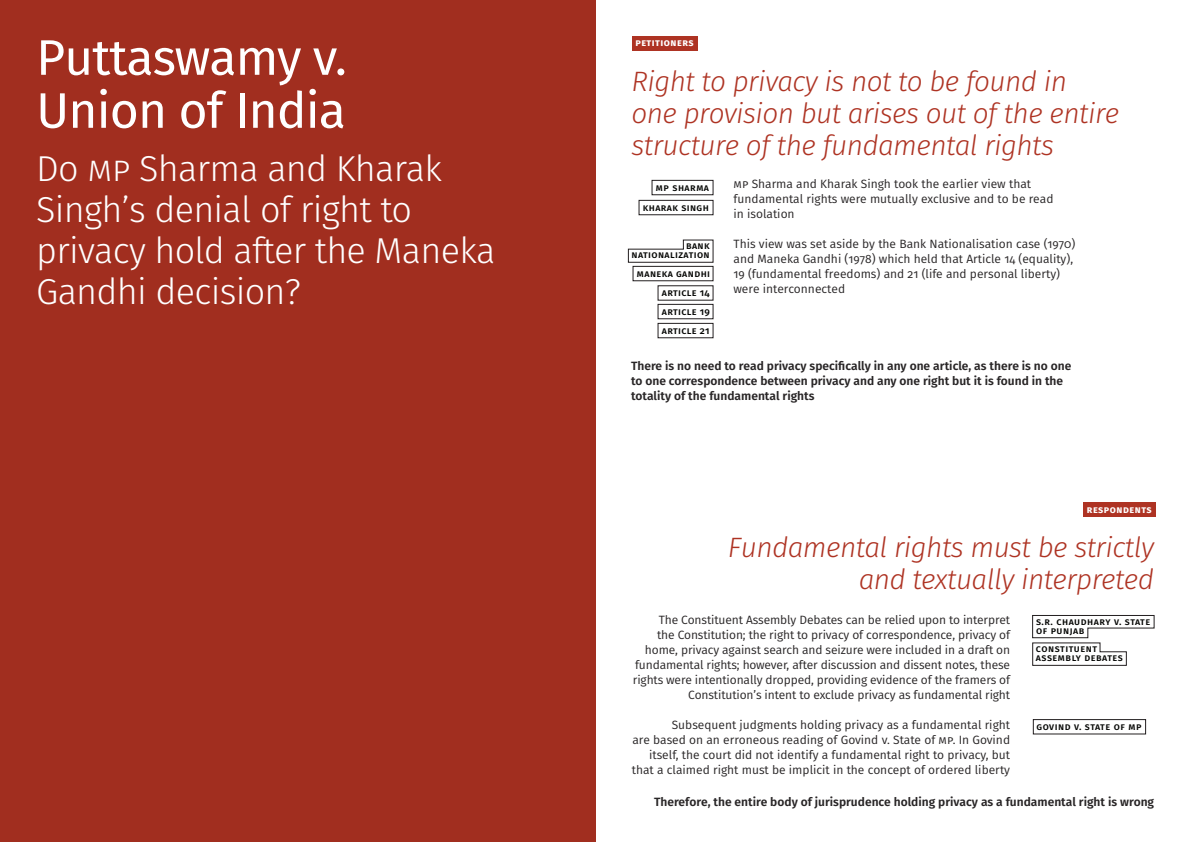
<style>
.page{position:relative;width:1191px;height:842px;background:#fff}
.page>*{position:absolute;margin:0;border:0;box-sizing:border-box;transform-origin:0 0}
.t1{font:50px/53px "Fira Sans";letter-spacing:-.02em;color:#fff}
.t2{font:300 36px/41px "Fira Sans";letter-spacing:-.02em;color:#fff}
.t3{font:italic 300 28px/32px "Fira Sans";letter-spacing:-.02em;color:#ae3323}
.t4{font:12px/15px "Fira Sans";color:#282526}
.t5{font:600 12px/15px "Fira Sans";color:#282526}
.t6{font:500 10px/9px "Fira Sans";letter-spacing:.04em;color:#040503}
.t7{font:700 10px "Fira Sans";letter-spacing:.05em;color:#fff}
</style>
<div class="page">
<div style="left:0;top:0;width:595px;height:842px;background:#a12e1f"></div>
<div style="left:631px;top:36px;width:66px;height:14px;background:#ae3323"></div>
<div style="left:651px;top:180px;width:62px;height:15px;border:1px solid #231f20"></div>
<div style="left:638px;top:200px;width:75px;height:15px;border:1px solid #231f20"></div>
<div style="left:657px;top:323px;width:56px;height:15px;border:1px solid #231f20"></div>
<div style="left:1083px;top:503px;width:72px;height:14px;background:#ae3323"></div>
<div style="left:657px;top:304px;width:56px;height:15px;border:1px solid #231f20"></div>
<div style="left:632px;top:266px;width:81px;height:15px;border:1px solid #231f20"></div>
<svg style="left:627px;top:239px;width:87px;height:24px"></svg>
<div style="left:1032px;top:719px;width:114px;height:15px;border:1px solid #231f20"></div>
<svg style="left:1032px;top:615px;width:123px;height:51px"></svg>
<h1 class="t1" style="left:36px;top:30px;width:312px">Puttaswamy v.<br>Union of India</h1>
<h2 class="t2" style="left:36px;top:148px;width:461px">Do mp Sharma and Kharak<br>Singh’s denial of right to privacy hold after the Maneka<br>Gandhi decision?</h2>
<p class="t7" style="left:635px;top:34px;width:60px">petitioners</p>
<h3 class="t3" style="left:631px;top:65px;width:489px">Right to privacy is not to be found in one provision but arises out of the entire structure of the fundamental rights</h3>
<p class="t4" style="left:733px;top:176px;width:321px">mp Sharma and Kharak Singh took the earlier view that fundamental rights were mutually exclusive and to be read in isolation</p>
<p class="t4" style="left:733px;top:236px;width:343px">This view was set aside by the Bank Nationalisation case (1970) and Maneka Gandhi (1978) which held that Article 14 (equality), 19 (fundamental freedoms) and 21 (life and personal liberty) were interconnected</p>
<p class="t6" style="left:643px;top:177px;width:68px;line-height:20px;text-align:right">mp sharma kharak singh</p>
<p class="t6" style="left:631px;top:241px;width:80px;text-align:right">bank nationalization</p>
<p class="t6" style="left:637px;top:268px;width:75px">maneka gandhi</p>
<p class="t6" style="left:662px;top:283px;width:49px;line-height:18.6px">article 14 article 19</p>
<p class="t6" style="left:662px;top:325px;width:49px">article 21</p>
<p class="t5" style="left:631px;top:358px;width:442px">There is no need to read privacy specifically in any one article, as there is no one to one correspondence between privacy and any one right but it is found in the totality of the fundamental rights</p>
<p class="t7" style="left:1086px;top:501px;width:66px">respondents</p>
<h3 class="t3" style="left:728px;top:531px;width:428px;text-align:right">Fundamental rights must be strictly and textually interpreted</h3>
<p class="t4" style="left:633px;top:612px;width:379px;text-align:right">The Constituent Assembly Debates can be relied upon to interpret<br>the Constitution; the right to privacy of correspondence, privacy of home, privacy against search and seizure were included in a draft on fundamental rights; however, after discussion and dissent notes, these rights were intentionally dropped, providing evidence of the framers of Constitution’s intent to exclude privacy as fundamental right</p>
<p class="t4" style="left:632px;top:717px;width:380px;text-align:right">Subsequent judgments holding privacy as a fundamental right<br>are based on an erroneous reading of Govind v. State of mp. In Govind itself, the court did not identify a fundamental right to privacy, but that a claimed right must be implicit in the concept of ordered liberty</p>
<p class="t6" style="left:1036px;top:616px;width:116px">s.r. chaudhary v. state of punjab</p>
<p class="t6" style="left:1036px;top:644px;width:89px">constituent assembly debates</p>
<p class="t6" style="left:1036px;top:721px;width:106px">govind v. state of mp</p>
<p class="t5" style="left:654px;top:794px;width:501px">Therefore, the entire body of jurisprudence holding privacy as a fundamental right is wrong</p>
</div>
